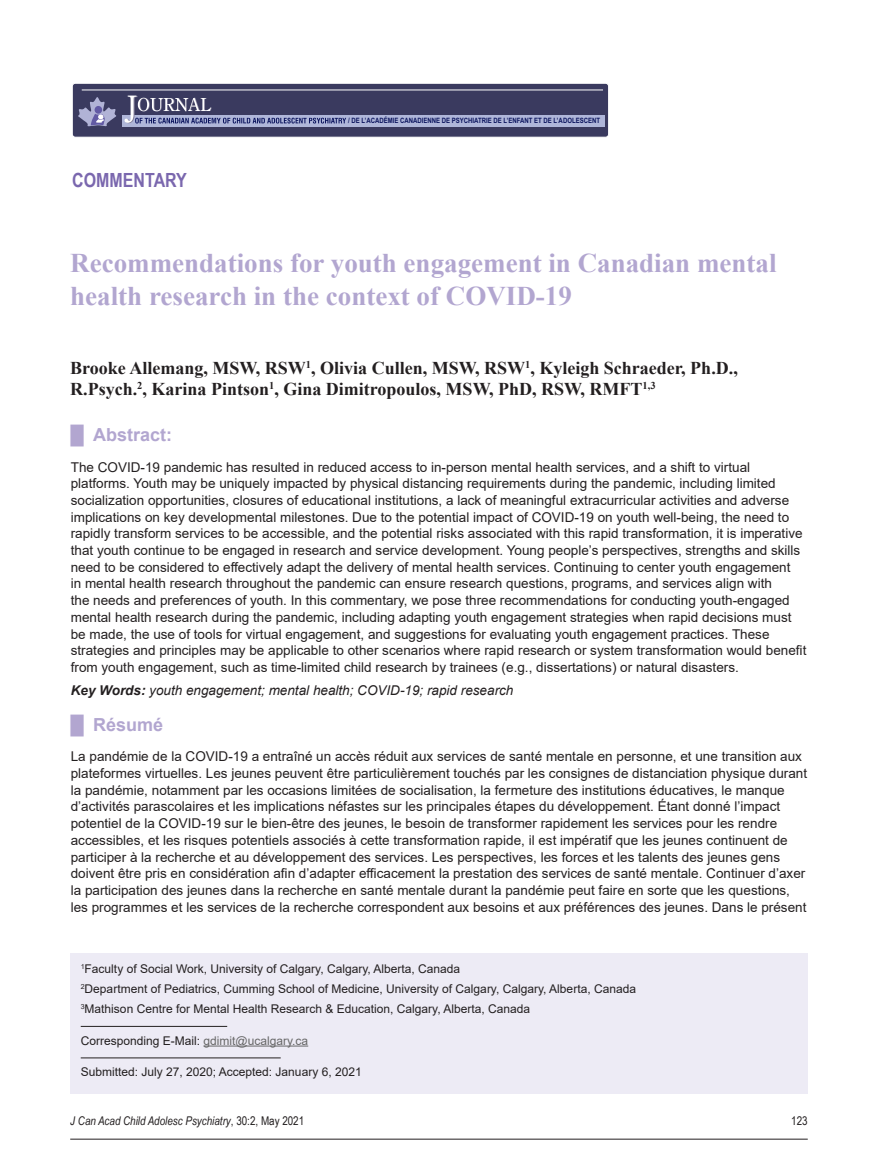
<style>
.page{position:relative;width:878px;height:1175px;background:#fff}
.page>*{position:absolute;margin:0;border:0;box-sizing:border-box;transform-origin:0 0}
.t1{font:700 27px/32.4px "Times New Roman";color:#b2a6d0}
.editorial_head_2{font:700 19.5px "Arial Narrow";color:#7a67ae}
.Authors{font:700 18px/21.6px "Times New Roman";color:#231f20}
.t2{font:700 18px "Arial";color:#b2a6d0}
.abstract{font:13.5px/16.6px "Arial";color:#231f20}
.key_words{font:italic 13.5px "Arial";color:#231f20}
.bio_info{font:12px "Arial";color:#231f20}
.manuscript_received{font:12px "Arial";color:#231f20}
.t3{font:italic 12px "Arial Narrow";color:#231f20}
.t4{font:12px "Arial Narrow";color:#231f20}
.t5{font:700 7.35px "Arial Narrow";color:#0b145e}
.s1{font-weight:700}
.s2{color:#666}
.s3{font-style:normal}
</style>
<div class="page">
<hr style="left:70px;top:1138px;width:737px;height:1px;background:#231f20">
<div style="left:72px;top:83px;width:536px;height:54px;background:#3a3a5f;border-radius:3px"></div>
<div style="left:72px;top:83px;width:536px;height:54px;border:1px solid #fff;border-radius:3px"></div>
<hr style="left:82px;top:90px;width:521px;height:1px;background:#fff">
<div style="left:122px;top:115px;width:482px;height:12px;background:#afb6d9"></div>
<svg style="left:124px;top:96px;width:222px;height:27px"></svg>
<svg style="left:78px;top:97px;width:39px;height:30px"></svg>
<div style="left:70px;top:953px;width:737px;height:140px;background:#edebf5"></div>
<hr style="left:81px;top:1026px;width:146px;height:1px;background:#231f20">
<hr style="left:203px;top:1045px;width:105px;height:1px;background:#666">
<hr style="left:81px;top:1057px;width:200px;height:1px;background:#231f20">
<p class="editorial_head_2" style="left:72px;top:165px;width:116px">COMMENTARY</p>
<p class="t5" style="left:348px;top:115px;width:253px">/ DE L’ACADÉMIE CANADIENNE DE PSYCHIATRIE DE L’ENFANT ET DE L’ADOLESCENT</p>
<p class="t1" style="left:70px;top:246px;width:707px">Recommendations for youth engagement in Canadian mental health research in the context of COVID-19</p>
<p class="Authors" style="left:70px;top:356px;width:669px">Brooke Allemang, MSW, RSW<sup>1</sup>, Olivia Cullen, MSW, RSW<sup>1</sup>, Kyleigh Schraeder, Ph.D.,<br>R.Psych.<sup>2</sup>, Karina Pintson<sup>1</sup>, Gina Dimitropoulos, MSW, PhD, RSW, RMFT<sup>1,3</sup></p>
<p class="t2" style="left:71px;top:422px;width:103px">█ Abstract:</p>
<p class="abstract" style="left:71px;top:458px;width:737px">The COVID-19 pandemic has resulted in reduced access to in-person mental health services, and a shift to virtual platforms. Youth may be uniquely impacted by physical distancing requirements during the pandemic, including limited socialization opportunities, closures of educational institutions, a lack of meaningful extracurricular activities and adverse implications on key developmental milestones. Due to the potential impact of COVID-19 on youth well-being, the need to rapidly transform services to be accessible, and the potential risks associated with this rapid transformation, it is imperative that youth continue to be engaged in research and service development. Young people’s perspectives, strengths and skills need to be considered to effectively adapt the delivery of mental health services. Continuing to center youth engagement<br>in mental health research throughout the pandemic can ensure research questions, programs, and services align with<br>the needs and preferences of youth. In this commentary, we pose three recommendations for conducting youth-engaged mental health research during the pandemic, including adapting youth engagement strategies when rapid decisions must be made, the use of tools for virtual engagement, and suggestions for evaluating youth engagement practices. These strategies and principles may be applicable to other scenarios where rapid research or system transformation would benefit from youth engagement, such as time-limited child research by trainees (e.g., dissertations) or natural disasters.</p>
<p class="key_words" style="left:71px;top:682px;width:444px"><span class="s1">Key Words:</span> youth engagement; mental health; COVID-19; rapid research</p>
<p class="t2" style="left:71px;top:712px;width:94px">█ Résumé</p>
<p class="abstract" style="left:71px;top:748px;width:738px">La pandémie de la COVID-19 a entraîné un accès réduit aux services de santé mentale en personne, et une transition aux plateformes virtuelles. Les jeunes peuvent être particulièrement touchés par les consignes de distanciation physique durant la pandémie, notamment par les occasions limitées de socialisation, la fermeture des institutions éducatives, le manque d’activités parascolaires et les implications néfastes sur les principales étapes du développement. Étant donné l’impact potentiel de la COVID-19 sur le bien-être des jeunes, le besoin de transformer rapidement les services pour les rendre accessibles, et les risques potentiels associés à cette transformation rapide, il est impératif que les jeunes continuent de participer à la recherche et au développement des services. Les perspectives, les forces et les talents des jeunes gens doivent être pris en considération afin d’adapter efficacement la prestation des services de santé mentale. Continuer d’axer la participation des jeunes dans la recherche en santé mentale durant la pandémie peut faire en sorte que les questions, les programmes et les services de la recherche correspondent aux besoins et aux préférences des jeunes. Dans le présent</p>
<p class="bio_info" style="left:81px;top:960px;width:381px"><sup>1</sup>Faculty of Social Work, University of Calgary, Calgary, Alberta, Canada</p>
<p class="bio_info" style="left:81px;top:980px;width:557px"><sup>2</sup>Department of Pediatrics, Cumming School of Medicine, University of Calgary, Calgary, Alberta, Canada</p>
<p class="bio_info" style="left:81px;top:1000px;width:451px"><sup>3</sup>Mathison Centre for Mental Health Research &amp; Education, Calgary, Alberta, Canada</p>
<p class="manuscript_received" style="left:81px;top:1032px;width:229px">Corresponding E-Mail: <span class="s2">gdimit@ucalgary.ca</span></p>
<p class="manuscript_received" style="left:81px;top:1063px;width:282px">Submitted: July 27, 2020; Accepted: January 6, 2021</p>
<p class="t3" style="left:70px;top:1112px;width:235px">J Can Acad Child Adolesc Psychiatry<span class="s3">, 30:2, May 2021</span></p>
<p class="t4" style="left:791px;top:1112px;width:18px">123</p>
</div>
